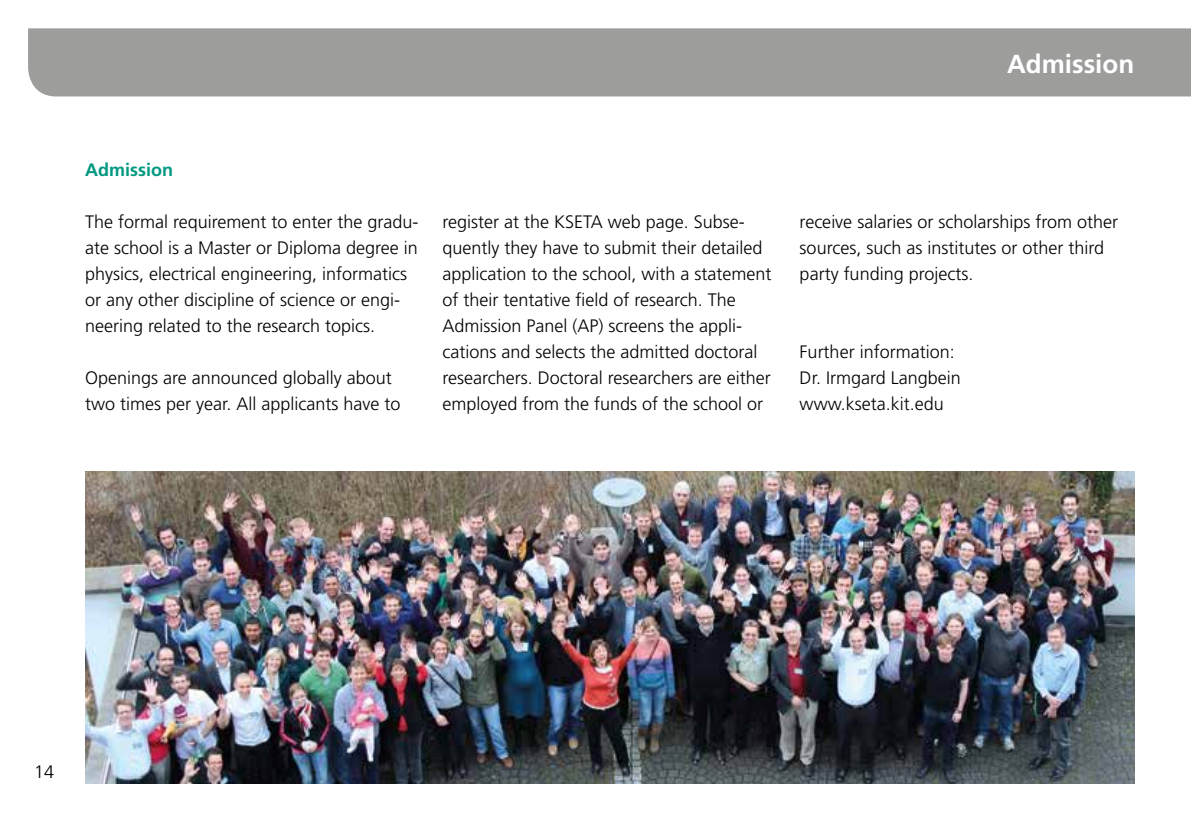
<style>
.page{position:relative;width:1191px;height:840px;background:#fff}
.page>*{position:absolute;margin:0;border:0;box-sizing:border-box;transform-origin:0 0}
.t1{font:700 26px "Frutiger LT Std";color:#fff}
.t2{font:300 18px/26px "Frutiger LT Std";color:#000}
.t3{font:700 18px "Frutiger LT Std";color:#009982}
</style>
<div class="page">
<img style="left:85px;top:471px;width:1049px;height:311px">
<div style="left:28px;top:28px;width:1163px;height:68px;background:#9d9d9c"></div>
<h1 class="t1" style="left:1007px;top:49px;width:129px">Admission</h1>
<p class="t3" style="left:85px;top:159px;width:89px">Admission</p>
<p class="t2" style="left:85px;top:209px;width:335px">The formal requirement to enter the gradu&shy;ate school is a Master or Diploma degree in physics, electrical engineering, informatics or any other discipline of science or engi&shy;neering related to the research topics.</p>
<p class="t2" style="left:85px;top:365px;width:317px">Openings are announced globally about two times per year. All applicants have to</p>
<p class="t2" style="left:442px;top:209px;width:331px">register at the KSETA web page. Subse&shy;quently they have to submit their detailed application to the school, with a statement of their tentative field of research. The Admission Panel (AP) screens the appli&shy;cations and selects the admitted doctoral researchers. Doctoral researchers are either employed from the funds of the school or</p>
<p class="t2" style="left:799px;top:209px;width:320px">receive salaries or scholarships from other sources, such as institutes or other third party funding projects.</p>
<p class="t2" style="left:799px;top:339px;width:163px">Further information:<br>Dr. Irmgard Langbein www.kseta.kit.edu</p>
<p class="t2" style="left:34px;top:758px;width:22px">14</p>
</div>
